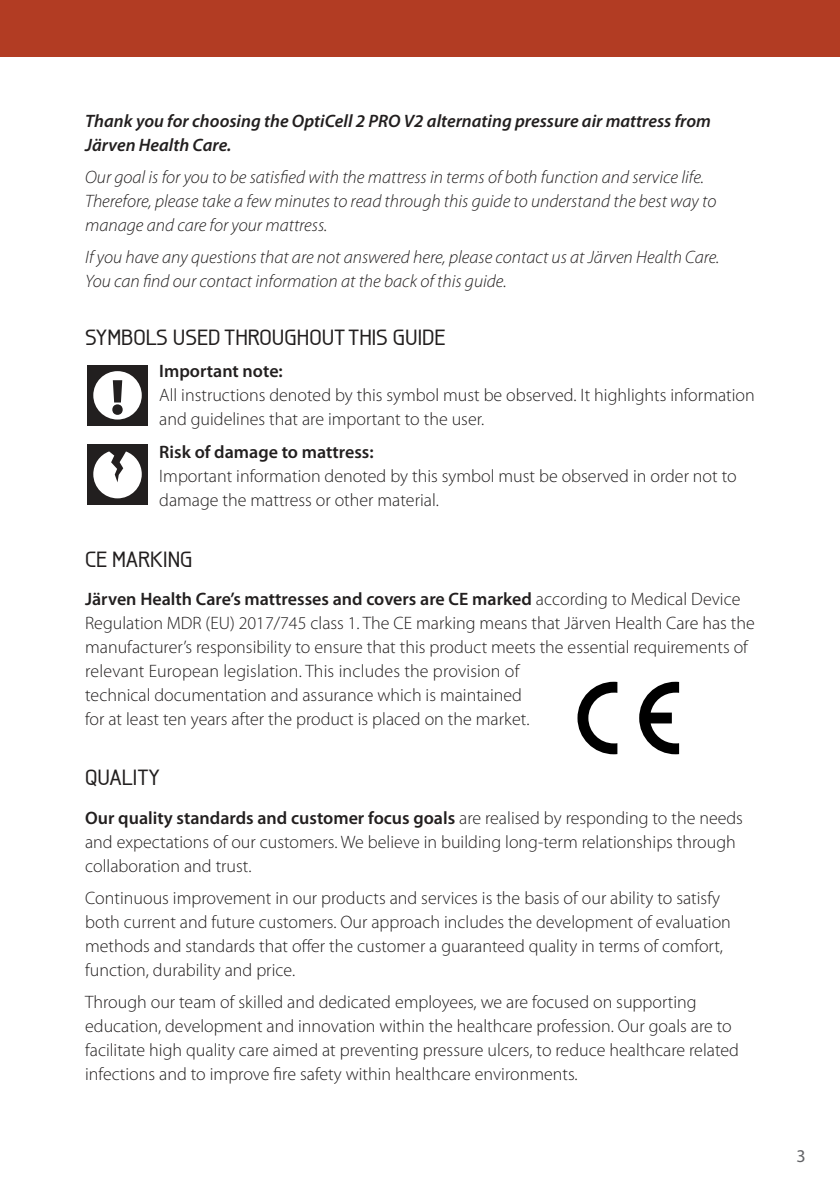
<style>
.page{position:relative;width:840px;height:1191px;background:#fff}
.page>*{position:absolute;margin:0;border:0;box-sizing:border-box;transform-origin:0 0}
.t1{font:900 50.6px "Myriad Pro";color:#221f1f}
.t2{font:500 22px "Galette";color:#221f1f}
.t3{font:300 18px/24px "Myriad Pro";color:#221f1f}
.t4{font:italic 300 18px/24px "Myriad Pro";color:#221f1f}
.t5{font:italic 600 18px/24px "Myriad Pro";color:#221f1f}
.t6{font:600 18px "Myriad Pro";color:#221f1f}
.t7{font:18px "Myriad Pro";color:#626366}
.s1{font-weight:600}
</style>
<div class="page">
<div style="left:0;top:0;width:839px;height:57px;background:#b23c23"></div>
<div style="left:87px;top:365px;width:60px;height:60px;background:#221f1f"></div>
<div style="left:93px;top:371px;width:49px;height:48px;background:#fff;border-radius:50%"></div>
<div style="left:87px;top:444px;width:60px;height:60px;background:#221f1f"></div>
<svg style="left:93px;top:451px;width:49px;height:47px"></svg>
<svg style="left:577px;top:682px;width:40px;height:72px"></svg>
<svg style="left:639px;top:682px;width:39px;height:72px"></svg>
<p class="t5" style="left:85px;top:110px;width:627px">Thank you for choosing the OptiCell 2 PRO V2 alternating pressure air mattress from<br>Järven Health Care.</p>
<p class="t4" style="left:85px;top:166px;width:632px">Our goal is for you to be satisfied with the mattress in terms of both function and service life.<br>Therefore, please take a few minutes to read through this guide to understand the best way to manage and care for your mattress.</p>
<p class="t4" style="left:85px;top:246px;width:635px">If you have any questions that are not answered here, please contact us at Järven Health Care.<br>You can find our contact information at the back of this guide.</p>
<p class="t2" style="left:85px;top:328px;width:361px">SYMBOLS USED THROUGHOUT THIS GUIDE</p>
<p class="t6" style="left:159px;top:364px;width:125px">Important note:</p>
<p class="t3" style="left:159px;top:385px;width:596px">All instructions denoted by this symbol must be observed. It highlights information and guidelines that are important to the user.</p>
<p class="t6" style="left:159px;top:445px;width:216px">Risk of damage to mattress:</p>
<p class="t3" style="left:159px;top:465px;width:578px">Important information denoted by this symbol must be observed in order not to damage the mattress or other material.</p>
<h1 class="t1" style="left:110px;top:367px;width:16px">!</h1>
<p class="t2" style="left:85px;top:550px;width:109px">CE MARKING</p>
<p class="t3" style="left:85px;top:588px;width:670px"><span class="s1">Järven Health Care’s mattresses and covers are CE marked</span> according to Medical Device Regulation MDR (EU) 2017/745 class 1. The CE marking means that Järven Health Care has the manufacturer’s responsibility to ensure that this product meets the essential requirements of relevant European legislation. This includes the provision of<br>technical documentation and assurance which is maintained<br>for at least ten years after the product is placed on the market.</p>
<p class="t2" style="left:85px;top:769px;width:76px">QUALITY</p>
<p class="t3" style="left:85px;top:807px;width:659px"><span class="s1">Our quality standards and customer focus goals</span> are realised by responding to the needs and expectations of our customers. We believe in building long-term relationships through collaboration and trust.</p>
<p class="t3" style="left:85px;top:887px;width:647px">Continuous improvement in our products and services is the basis of our ability to satisfy both current and future customers. Our approach includes the development of evaluation methods and standards that offer the customer a guaranteed quality in terms of comfort, function, durability and price.</p>
<p class="t3" style="left:85px;top:991px;width:655px">Through our team of skilled and dedicated employees, we are focused on supporting education, development and innovation within the healthcare profession. Our goals are to facilitate high quality care aimed at preventing pressure ulcers, to reduce healthcare related infections and to improve fire safety within healthcare environments.</p>
<p class="t7" style="left:796px;top:1148px;width:11px">3</p>
</div>
